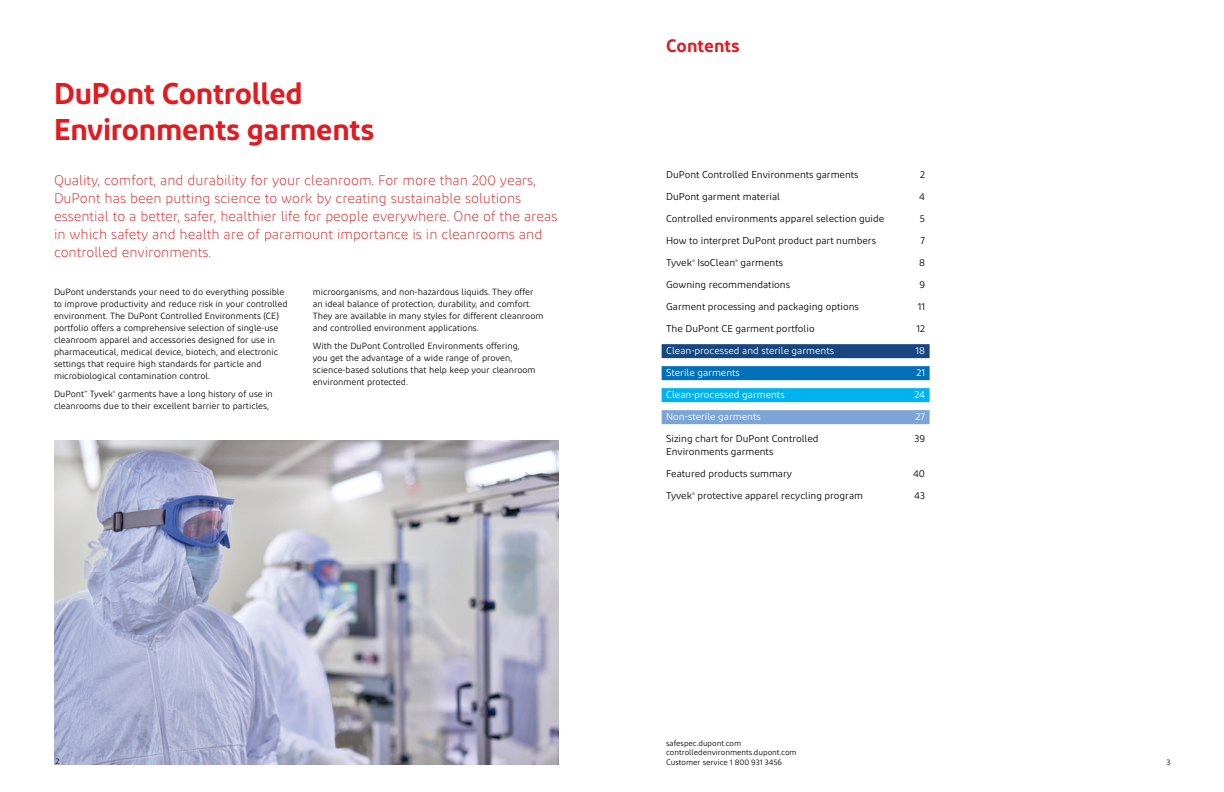
<style>
.page{position:relative;width:1224px;height:792px;background:#fff}
.page>*{position:absolute;margin:0;border:0;box-sizing:border-box;transform-origin:0 0}
.t1{font:600 30px/36px "Diodrum";letter-spacing:-.01em;color:#e11b22}
.t2{font:600 18px "Diodrum";letter-spacing:.005em;color:#e11b22}
.t3{font:300 14px/18px "Diodrum";color:#e11b22}
.t4{font:10px "Diodrum";color:#000}
.t5{font:10px "Diodrum";color:#fff}
.t6{font:9px/12px "Diodrum";color:#000}
.t7{font:8px/9.6px "Diodrum";color:#000}
</style>
<div class="page">
<img style="left:54px;top:440px;width:505px;height:325px">
<div style="left:662px;top:344px;width:268px;height:14px;background:#17477e"></div>
<div style="left:662px;top:366px;width:268px;height:14px;background:#0070b9"></div>
<div style="left:662px;top:388px;width:268px;height:14px;background:#00b3f0"></div>
<div style="left:662px;top:410px;width:268px;height:14px;background:#7ca4d6"></div>
<h1 class="t1" style="left:54px;top:74px;width:321px">DuPont Controlled<br>Environments garments</h1>
<p class="t3" style="left:54px;top:171px;width:505px">Quality, comfort, and durability for your cleanroom. For more than 200 years, DuPont has been putting science to work by creating sustainable solutions essential to a better, safer, healthier life for people everywhere. One of the areas in which safety and health are of paramount importance is in cleanrooms and controlled environments.</p>
<p class="t6" style="left:54px;top:285px;width:235px">DuPont understands your need to do everything possible to improve productivity and reduce risk in your controlled environment. The DuPont Controlled Environments (CE) portfolio offers a comprehensive selection of single-use cleanroom apparel and accessories designed for use in pharmaceutical, medical device, biotech, and electronic settings that require high standards for particle and microbiological contamination control.</p>
<p class="t6" style="left:54px;top:387px;width:220px">DuPont<sup>™</sup> Tyvek<sup>®</sup> garments have a long history of use in cleanrooms due to their excellent barrier to particles,</p>
<p class="t6" style="left:313px;top:285px;width:232px">microorganisms, and non-hazardous liquids. They offer an ideal balance of protection, durability, and comfort.<br>They are available in many styles for different cleanroom and controlled environment applications.</p>
<p class="t6" style="left:313px;top:339px;width:224px">With the DuPont Controlled Environments offering, you get the advantage of a wide range of proven, science-based solutions that help keep your cleanroom environment protected.</p>
<h2 class="t2" style="left:666px;top:34px;width:75px">Contents</h2>
<p class="t4" style="left:666px;top:169px;width:194px">DuPont Controlled Environments garments</p>
<p class="t4" style="left:920px;top:169px;width:6px">2</p>
<p class="t4" style="left:666px;top:191px;width:115px">DuPont garment material</p>
<p class="t4" style="left:919px;top:191px;width:7px">4</p>
<p class="t4" style="left:666px;top:213px;width:220px">Controlled environments apparel selection guide</p>
<p class="t4" style="left:920px;top:213px;width:7px">5</p>
<p class="t4" style="left:666px;top:235px;width:211px">How to interpret DuPont product part numbers</p>
<p class="t4" style="left:921px;top:235px;width:6px">7</p>
<p class="t4" style="left:666px;top:257px;width:118px">Tyvek<sup>®</sup> IsoClean<sup>®</sup> garments</p>
<p class="t4" style="left:919px;top:257px;width:7px">8</p>
<p class="t4" style="left:666px;top:279px;width:125px">Gowning recommendations</p>
<p class="t4" style="left:920px;top:279px;width:7px">9</p>
<p class="t4" style="left:666px;top:301px;width:194px">Garment processing and packaging options</p>
<p class="t4" style="left:918px;top:301px;width:9px">11</p>
<p class="t4" style="left:666px;top:323px;width:150px">The DuPont CE garment portfolio</p>
<p class="t4" style="left:917px;top:323px;width:10px">12</p>
<p class="t5" style="left:666px;top:345px;width:170px">Clean-processed and sterile garments</p>
<p class="t5" style="left:916px;top:345px;width:11px">18</p>
<p class="t5" style="left:666px;top:367px;width:75px">Sterile garments</p>
<p class="t5" style="left:917px;top:367px;width:10px">21</p>
<p class="t5" style="left:666px;top:389px;width:120px">Clean-processed garments</p>
<p class="t5" style="left:914px;top:389px;width:12px">24</p>
<p class="t5" style="left:666px;top:411px;width:96px">Non-sterile garments</p>
<p class="t5" style="left:916px;top:411px;width:11px">27</p>
<p class="t4" style="left:666px;top:433px;width:154px">Sizing chart for DuPont Controlled</p>
<p class="t4" style="left:915px;top:433px;width:12px">39</p>
<p class="t4" style="left:666px;top:446px;width:109px">Environments garments</p>
<p class="t4" style="left:666px;top:468px;width:127px">Featured products summary</p>
<p class="t4" style="left:913px;top:468px;width:13px">40</p>
<p class="t4" style="left:666px;top:490px;width:199px">Tyvek<sup>®</sup> protective apparel recycling program</p>
<p class="t4" style="left:914px;top:490px;width:12px">43</p>
<p class="t7" style="left:666px;top:738px;width:132px">safespec.dupont.com controlledenvironments.dupont.com</p>
<p class="t7" style="left:54px;top:756px;width:5px">2</p>
<p class="t7" style="left:666px;top:757px;width:117px">Customer service 1 800 931 3456</p>
<p class="t7" style="left:55px;top:756px;width:5px">2</p>
<p class="t7" style="left:1167px;top:757px;width:6px">3</p>
</div>
